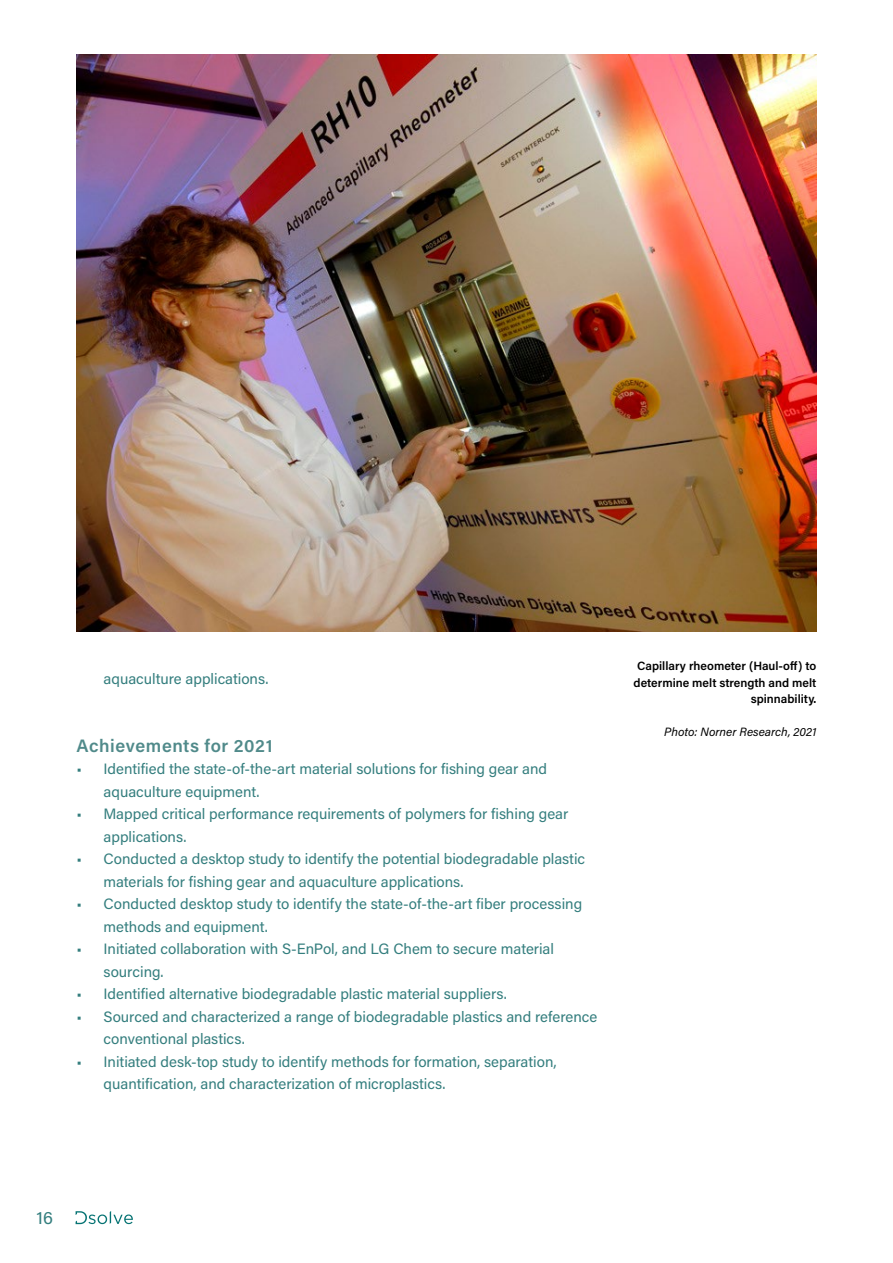
<style>
.page{position:relative;width:893px;height:1263px;background:#fff}
.page>*{position:absolute;margin:0;border:0;box-sizing:border-box;transform-origin:0 0}
.t1{font:600 18px "Acumin Pro";letter-spacing:.03em;color:#508a8a}
.t2{font:18px "Acumin Pro";color:#347e7e}
.t3{font:15px/22.5px "Acumin Pro";color:#347e7e}
.t4{font:600 12px/16.5px "Acumin Pro";color:#000;text-align:right}
.t5{font:italic 12px "Acumin Pro";color:#000}
</style>
<div class="page">
<svg style="left:76px;top:1211px;width:57px;height:13px"></svg>
<img style="left:77px;top:54px;width:739px;height:577px">
<p class="t3" style="left:104px;top:667px;width:166px">aquaculture applications.</p>
<p class="t1" style="left:77px;top:733px;width:198px">Achievements for 2021</p>
<p class="t3" style="left:104px;top:757px;width:445px;text-indent:-27px">• Identified the state-of-the-art material solutions for fishing gear and aquaculture equipment.</p>
<p class="t3" style="left:104px;top:802px;width:466px;text-indent:-27px">• Mapped critical performance requirements of polymers for fishing gear applications.</p>
<p class="t3" style="left:104px;top:847px;width:483px;text-indent:-27px">• Conducted a desktop study to identify the potential biodegradable plastic materials for fishing gear and aquaculture applications.</p>
<p class="t3" style="left:104px;top:892px;width:480px;text-indent:-27px">• Conducted desktop study to identify the state-of-the-art fiber processing methods and equipment.</p>
<p class="t3" style="left:104px;top:937px;width:452px;text-indent:-27px">• Initiated collaboration with S-EnPol, and LG Chem to secure material sourcing.</p>
<p class="t3" style="left:77px;top:982px;width:432px">• Identified alternative biodegradable plastic material suppliers.</p>
<p class="t3" style="left:104px;top:1004px;width:495px;text-indent:-27px">• Sourced and characterized a range of biodegradable plastics and reference conventional plastics.</p>
<p class="t3" style="left:104px;top:1049px;width:455px;text-indent:-27px">• Initiated desk-top study to identify methods for formation, separation, quantification, and characterization of microplastics.</p>
<p class="t4" style="left:634px;top:657px;width:184px">Capillary rheometer (Haul-off) to determine melt strength and melt spinnability.</p>
<p class="t5" style="left:664px;top:724px;width:154px">Photo: Norner Research, 2021</p>
<p class="t2" style="left:36px;top:1205px;width:18px">16</p>
</div>
